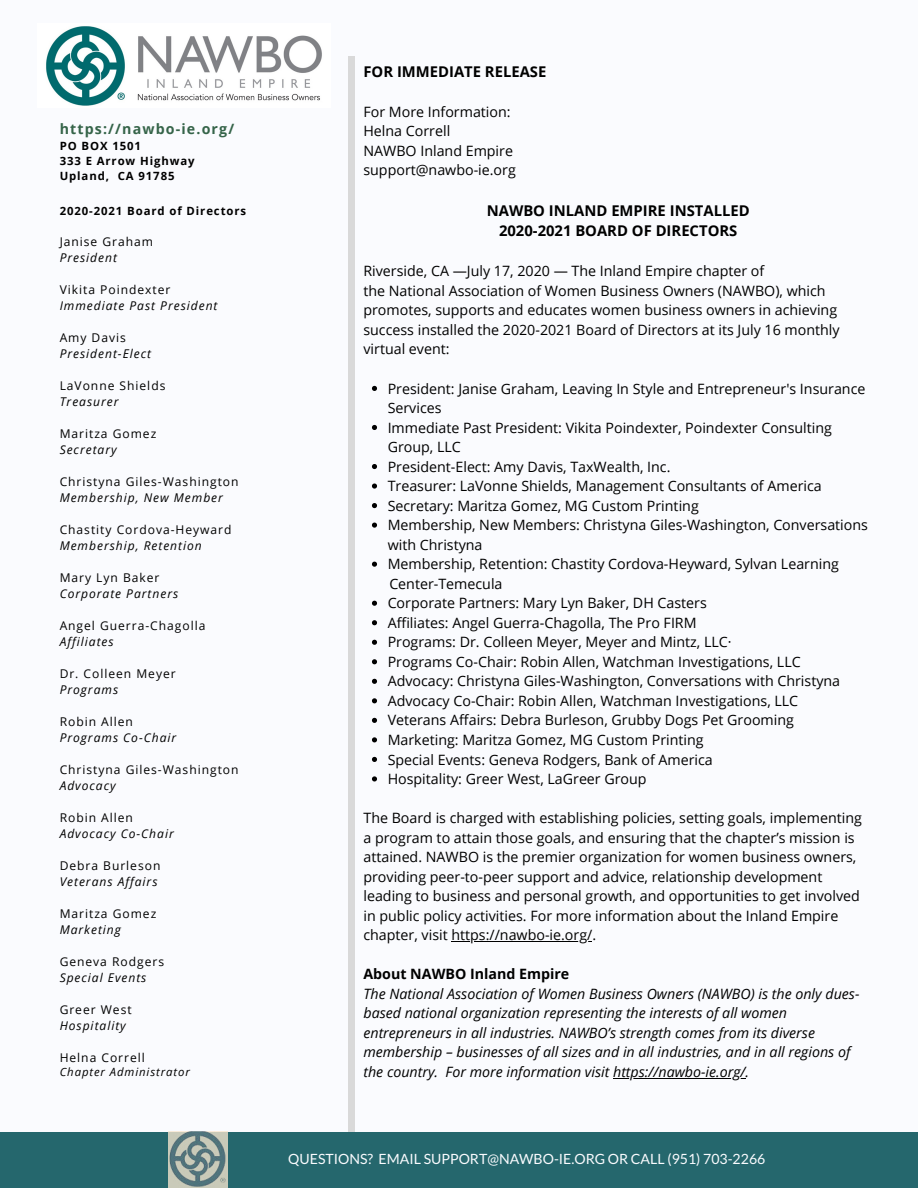
<style>
.page{position:relative;width:918px;height:1188px;background:#fafbfe}
.page>*{position:absolute;margin:0;border:0;box-sizing:border-box;transform-origin:0 0}
.t1{font:700 14.85px/20.4px "Open Sans";color:#000;text-align:center}
.t2{font:14.25px/19.5px "Open Sans";color:#000}
.t3{font:italic 14.25px/19.5px "Open Sans";color:#000}
.t4{font:700 14.25px "Open Sans";color:#000}
.t5{font:700 14.25px "Open Sans";letter-spacing:.08em;color:#356449}
.t6{font:14.1px "Lato";color:#fafbfe}
.t7{font:12.15px "Open Sans";letter-spacing:.08em;color:#000}
.t8{font:italic 12.15px "Open Sans";letter-spacing:.08em;color:#000}
.t9{font:700 11.4px/14.9px "Open Sans";letter-spacing:.08em;color:#000}
.t10{font:italic 11.4px "Open Sans";letter-spacing:.08em;color:#000}
</style>
<div class="page">
<div style="left:348px;top:56px;width:6px;height:1095px;background:#d9d9d9"></div>
<img style="left:46px;top:26px;width:276px;height:80px">
<svg style="left:372px;top:386px;width:5px;height:5px"></svg>
<svg style="left:372px;top:425px;width:5px;height:5px"></svg>
<svg style="left:372px;top:464px;width:5px;height:5px"></svg>
<svg style="left:372px;top:484px;width:5px;height:5px"></svg>
<svg style="left:372px;top:503px;width:5px;height:5px"></svg>
<svg style="left:372px;top:523px;width:5px;height:5px"></svg>
<svg style="left:372px;top:562px;width:5px;height:5px"></svg>
<svg style="left:372px;top:601px;width:5px;height:5px"></svg>
<svg style="left:372px;top:620px;width:5px;height:5px"></svg>
<svg style="left:372px;top:640px;width:5px;height:5px"></svg>
<svg style="left:372px;top:659px;width:5px;height:5px"></svg>
<svg style="left:372px;top:679px;width:5px;height:5px"></svg>
<svg style="left:372px;top:698px;width:5px;height:5px"></svg>
<svg style="left:372px;top:718px;width:5px;height:5px"></svg>
<svg style="left:372px;top:737px;width:5px;height:5px"></svg>
<svg style="left:372px;top:757px;width:5px;height:5px"></svg>
<svg style="left:372px;top:776px;width:5px;height:5px"></svg>
<hr style="left:451px;top:941px;width:141px;height:1px;background:#000">
<hr style="left:613px;top:1078px;width:133px;height:1px;background:#000">
<div style="left:0;top:1132px;width:918px;height:56px;background:#25676d"></div>
<img style="left:169px;top:1132px;width:58px;height:56px">
<p class="t5" style="left:60px;top:119px;width:176px">https://nawbo-ie.org/</p>
<p class="t9" style="left:60px;top:138px;width:137px">PO BOX 1501<br>333 E Arrow Highway<br>Upland, CA 91785</p>
<p class="t9" style="left:60px;top:203px;width:188px">2020-2021 Board of Directors</p>
<p class="t7" style="left:60px;top:233px;width:95px">Janise Graham</p>
<p class="t8" style="left:60px;top:249px;width:59px">President</p>
<p class="t7" style="left:60px;top:281px;width:112px">Vikita Poindexter</p>
<p class="t8" style="left:60px;top:297px;width:159px">Immediate Past President</p>
<p class="t7" style="left:60px;top:329px;width:68px">Amy Davis</p>
<p class="t8" style="left:60px;top:345px;width:93px">President-Elect</p>
<p class="t7" style="left:60px;top:377px;width:107px">LaVonne Shields</p>
<p class="t8" style="left:60px;top:393px;width:60px">Treasurer</p>
<p class="t7" style="left:60px;top:425px;width:98px">Maritza Gomez</p>
<p class="t8" style="left:60px;top:441px;width:58px">Secretary</p>
<p class="t7" style="left:60px;top:473px;width:180px">Christyna Giles-Washington</p>
<p class="t8" style="left:60px;top:489px;width:165px">Membership, New Member</p>
<p class="t7" style="left:60px;top:521px;width:173px">Chastity Cordova-Heyward</p>
<p class="t8" style="left:60px;top:537px;width:144px">Membership, Retention</p>
<p class="t7" style="left:60px;top:569px;width:101px">Mary Lyn Baker</p>
<p class="t8" style="left:60px;top:585px;width:120px">Corporate Partners</p>
<p class="t7" style="left:60px;top:617px;width:147px">Angel Guerra-Chagolla</p>
<p class="t8" style="left:60px;top:633px;width:56px">Affiliates</p>
<p class="t7" style="left:60px;top:665px;width:118px">Dr. Colleen Meyer</p>
<p class="t8" style="left:60px;top:681px;width:60px">Programs</p>
<p class="t7" style="left:60px;top:713px;width:75px">Robin Allen</p>
<p class="t8" style="left:60px;top:729px;width:118px">Programs Co-Chair</p>
<p class="t7" style="left:60px;top:761px;width:180px">Christyna Giles-Washington</p>
<p class="t8" style="left:60px;top:777px;width:58px">Advocacy</p>
<p class="t7" style="left:60px;top:809px;width:75px">Robin Allen</p>
<p class="t8" style="left:60px;top:825px;width:116px">Advocacy Co-Chair</p>
<p class="t7" style="left:60px;top:857px;width:102px">Debra Burleson</p>
<p class="t8" style="left:60px;top:873px;width:99px">Veterans Affairs</p>
<p class="t7" style="left:60px;top:905px;width:98px">Maritza Gomez</p>
<p class="t8" style="left:60px;top:921px;width:63px">Marketing</p>
<p class="t7" style="left:60px;top:953px;width:106px">Geneva Rodgers</p>
<p class="t8" style="left:60px;top:969px;width:88px">Special Events</p>
<p class="t7" style="left:60px;top:1001px;width:74px">Greer West</p>
<p class="t8" style="left:60px;top:1017px;width:68px">Hospitality</p>
<p class="t7" style="left:60px;top:1049px;width:87px">Helna Correll</p>
<p class="t10" style="left:60px;top:1064px;width:132px">Chapter Administrator</p>
<p class="t1" style="left:363px;top:61px;width:184px">FOR IMMEDIATE RELEASE</p>
<p class="t2" style="left:363px;top:101px;width:154px">For More Information:<br>Helna Correll<br>NAWBO Inland Empire support@nawbo-ie.org</p>
<p class="t1" style="left:487px;top:200px;width:264px">NAWBO INLAND EMPIRE INSTALLED<br>2020-2021 BOARD OF DIRECTORS</p>
<p class="t2" style="left:363px;top:261px;width:478px">Riverside, CA —July 17, 2020 — The Inland Empire chapter of<br>the National Association of Women Business Owners (NAWBO), which promotes, supports and educates women business owners in achieving success installed the 2020-2021 Board of Directors at its July 16 monthly virtual event:</p>
<p class="t2" style="left:388px;top:378px;width:482px">President: Janise Graham, Leaving In Style and Entrepreneur's Insurance Services<br>Immediate Past President: Vikita Poindexter, Poindexter Consulting Group, LLC<br>President-Elect: Amy Davis, TaxWealth, Inc.<br>Treasurer: LaVonne Shields, Management Consultants of America Secretary: Maritza Gomez, MG Custom Printing<br>Membership, New Members: Christyna Giles-Washington, Conversations with Christyna<br>Membership, Retention: Chastity Cordova-Heyward, Sylvan Learning</p>
<p class="t2" style="left:388px;top:593px;width:454px">Corporate Partners: Mary Lyn Baker, DH Casters<br>Affiliates: Angel Guerra-Chagolla, The Pro FIRM<br>Programs: Dr. Colleen Meyer, Meyer and Mintz, LLC·<br>Programs Co-Chair: Robin Allen, Watchman Investigations, LLC Advocacy: Christyna Giles-Washington, Conversations with Christyna Advocacy Co-Chair: Robin Allen, Watchman Investigations, LLC Veterans Affairs: Debra Burleson, Grubby Dogs Pet Grooming Marketing: Maritza Gomez, MG Custom Printing<br>Special Events: Geneva Rodgers, Bank of America<br>Hospitality: Greer West, LaGreer Group</p>
<p class="t2" style="left:389px;top:574px;width:115px">Center-Temecula</p>
<p class="t2" style="left:363px;top:808px;width:500px">The Board is charged with establishing policies, setting goals, implementing a program to attain those goals, and ensuring that the chapter’s mission is attained. NAWBO is the premier organization for women business owners, providing peer-to-peer support and advice, relationship development leading to business and personal growth, and opportunities to get involved in public policy activities. For more information about the Inland Empire chapter, visit https://nawbo-ie.org/.</p>
<p class="t4" style="left:363px;top:964px;width:207px">About NAWBO Inland Empire</p>
<p class="t3" style="left:363px;top:984px;width:498px">The National Association of Women Business Owners (NAWBO) is the only dues&shy;based national organization representing the interests of all women entrepreneurs in all industries. NAWBO’s strength comes from its diverse membership – businesses of all sizes and in all industries, and in all regions of the country. For more information visit https://nawbo-ie.org/.</p>
<p class="t6" style="left:288px;top:1150px;width:479px">QUESTIONS? EMAIL SUPPORT@NAWBO-IE.ORG OR CALL (951) 703-2266</p>
</div>
